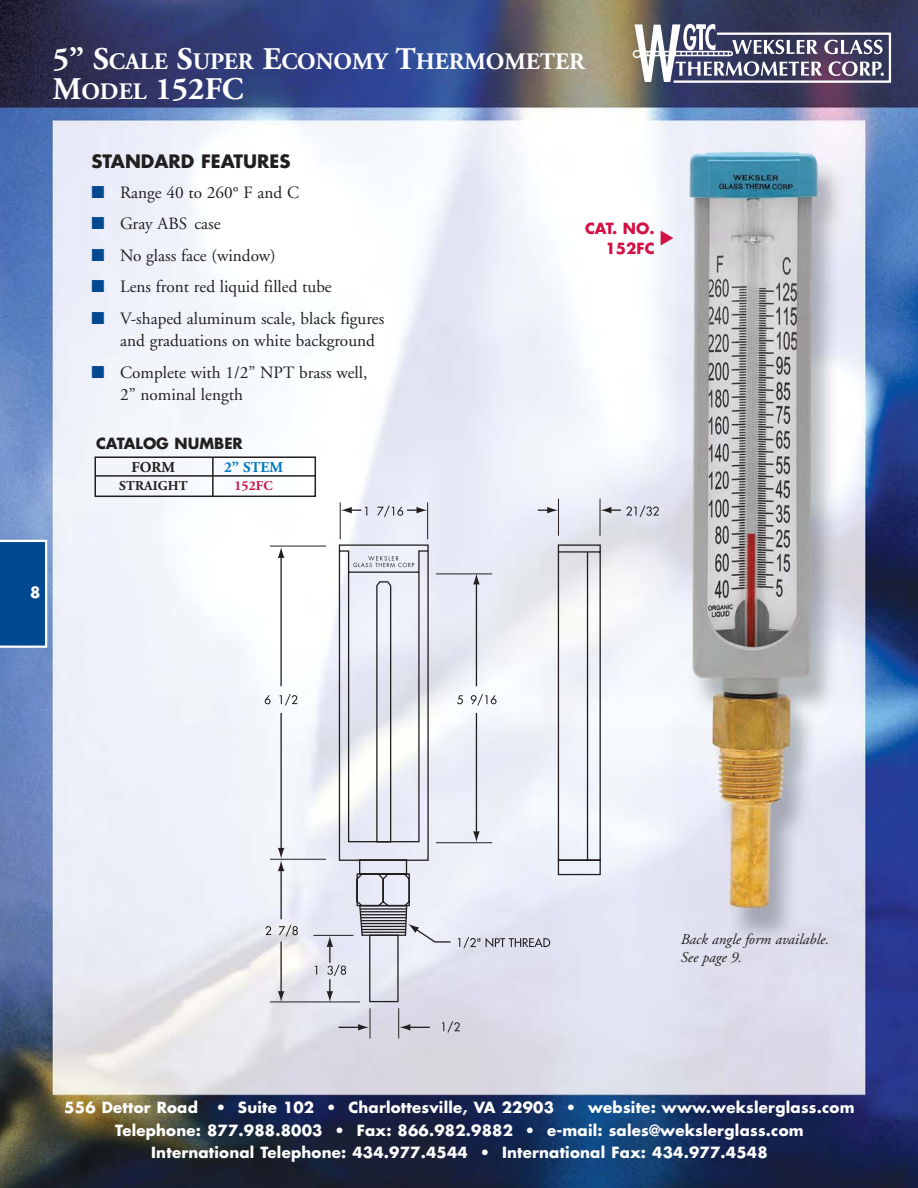
<style>
.page{position:relative;width:918px;height:1188px;background:#fff}
.page>*{position:absolute;margin:0;border:0;box-sizing:border-box;transform-origin:0 0}
.t1{font:700 31.5px "Adobe Garamond";color:#fff}
.t2{font:700 23.7px "Adobe Garamond";color:#fff}
.t3{font:700 18px "Futura";color:#231f20}
.t4{font:17.25px/22.5px "Adobe Garamond";color:#231f20}
.t5{font:700 15px/22.5px "Futura";letter-spacing:.015em;color:#fff;text-align:center}
.t6{font:italic 15px/18px "Adobe Garamond";color:#231f20}
.t7{font:700 15px "Futura";color:#231f20}
.t8{font:700 15px/19.5px "Futura";color:#d31145;text-align:right}
.t9{font:700 15px "Adobe Garamond";color:#0078c1}
.t10{font:700 15px "Adobe Garamond";color:#231f20}
.t11{font:700 13.5px "Adobe Garamond";letter-spacing:.01em;color:#231f20}
.t12{font:700 13.5px "Adobe Garamond";letter-spacing:.01em;color:#d31145}
.s1{font-size:31.5px}
.s2{font-size:23.7px}
.s3{color:#004990}
</style>
<div class="page">
<img style="left:0;top:0;width:918px;height:1188px">
<svg style="left:633px;top:24px;width:258px;height:59px"></svg>
<svg style="left:0;top:540px;width:47px;height:108px;background:#145799"></svg>
<hr style="left:280px;top:713px;width:2px;height:137px;background:#231f20">
<hr style="left:280px;top:941px;width:2px;height:52px;background:#231f20">
<svg style="left:278px;top:991px;width:6px;height:11px"></svg>
<svg style="left:399px;top:1024px;width:31px;height:7px"></svg>
<svg style="left:538px;top:507px;width:20px;height:6px"></svg>
<svg style="left:339px;top:1024px;width:30px;height:7px"></svg>
<hr style="left:280px;top:556px;width:2px;height:130px;background:#231f20">
<svg style="left:278px;top:547px;width:6px;height:11px"></svg>
<hr style="left:280px;top:871px;width:2px;height:48px;background:#231f20">
<svg style="left:278px;top:848px;width:6px;height:23px"></svg>
<svg style="left:442px;top:1021px;width:18px;height:12px"></svg>
<svg style="left:265px;top:926px;width:6px;height:9px"></svg>
<svg style="left:279px;top:925px;width:19px;height:12px"></svg>
<svg style="left:315px;top:966px;width:2px;height:9px"></svg>
<svg style="left:327px;top:936px;width:11px;height:66px"></svg>
<svg style="left:265px;top:695px;width:6px;height:9px"></svg>
<svg style="left:279px;top:694px;width:18px;height:12px"></svg>
<svg style="left:341px;top:507px;width:26px;height:9px"></svg>
<svg style="left:377px;top:505px;width:50px;height:12px"></svg>
<svg style="left:601px;top:505px;width:58px;height:12px"></svg>
<svg style="left:338px;top:544px;width:263px;height:459px"></svg>
<hr style="left:270px;top:546px;width:56px;height:1px;background:#231f20">
<hr style="left:270px;top:859px;width:56px;height:1px;background:#231f20">
<hr style="left:313px;top:935px;width:40px;height:1px;background:#231f20">
<hr style="left:270px;top:1002px;width:90px;height:1px;background:#231f20">
<hr style="left:370px;top:1008px;width:1px;height:30px;background:#231f20">
<hr style="left:398px;top:1008px;width:1px;height:30px;background:#231f20">
<hr style="left:436px;top:842px;width:56px;height:1px;background:#231f20">
<hr style="left:436px;top:574px;width:56px;height:1px;background:#231f20">
<hr style="left:427px;top:502px;width:1px;height:37px;background:#231f20">
<hr style="left:558px;top:499px;width:1px;height:37px;background:#231f20">
<hr style="left:340px;top:502px;width:1px;height:37px;background:#231f20">
<hr style="left:600px;top:499px;width:1px;height:37px;background:#231f20">
<svg style="left:353px;top:556px;width:61px;height:11px"></svg>
<svg style="left:358px;top:904px;width:94px;height:39px;background:#cfd1da"></svg>
<hr style="left:360px;top:908px;width:46px;height:2px;background:#231f20">
<hr style="left:360px;top:911px;width:46px;height:1px;background:#231f20">
<hr style="left:360px;top:914px;width:46px;height:1px;background:#231f20">
<hr style="left:361px;top:917px;width:45px;height:1px;background:#231f20">
<hr style="left:361px;top:920px;width:45px;height:1px;background:#231f20">
<hr style="left:362px;top:932px;width:44px;height:1px;background:#231f20">
<hr style="left:361px;top:923px;width:45px;height:1px;background:#231f20">
<hr style="left:361px;top:926px;width:45px;height:1px;background:#231f20">
<hr style="left:362px;top:929px;width:44px;height:1px;background:#231f20">
<div style="left:94px;top:456px;width:222px;height:41px;border:2px solid #231f20"></div>
<hr style="left:212px;top:458px;width:2px;height:38px;background:#231f20">
<hr style="left:95px;top:475px;width:221px;height:2px;background:#231f20">
<svg style="left:661px;top:231px;width:13px;height:15px"></svg>
<h2 class="t2" style="left:53px;top:52px;width:534px"><span class="s1">5” S</span>CALE <span class="s1">S</span>UPER <span class="s1">E</span>CONOMY <span class="s1">T</span>HERMOMETER</h2>
<h1 class="t1" style="left:53px;top:76px;width:192px">M<span class="s2">ODEL</span> 152FC</h1>
<p class="t3" style="left:91px;top:153px;width:201px">STANDARD FEATURES</p>
<p class="t4" style="left:91px;top:183px;width:209px"><span class="s3">■</span> Range 40 to 260° F and C</p>
<p class="t4" style="left:91px;top:214px;width:131px"><span class="s3">■</span> Gray ABS case</p>
<p class="t4" style="left:91px;top:246px;width:186px"><span class="s3">■</span> No glass face (window)</p>
<p class="t4" style="left:91px;top:277px;width:242px"><span class="s3">■</span> Lens front red liquid filled tube</p>
<p class="t4" style="left:120px;top:308px;width:266px;text-indent:-29px"><span class="s3">■</span> V-shaped aluminum scale, black figures and graduations on white background</p>
<p class="t4" style="left:120px;top:362px;width:249px;text-indent:-29px"><span class="s3">■</span> Complete with 1/2” NPT brass well,<br>2” nominal length</p>
<p class="t7" style="left:96px;top:437px;width:148px">CATALOG NUMBER</p>
<p class="t10" style="left:132px;top:461px;width:45px">FORM</p>
<p class="t9" style="left:224px;top:461px;width:60px">2” STEM</p>
<p class="t11" style="left:119px;top:480px;width:70px">STRAIGHT</p>
<p class="t12" style="left:234px;top:480px;width:40px">152FC</p>
<p class="t8" style="left:585px;top:220px;width:71px">CAT. NO.<br>152FC</p>
<p class="t5" style="left:30px;top:583px;width:12px">8</p>
<p class="t6" style="left:681px;top:932px;width:150px">Back angle form available.<br>See page 9.</p>
<p class="t5" style="left:64px;top:1098px;width:792px">556 Dettor Road • Suite 102 • Charlottesville, VA 22903 • website: www.wekslerglass.com<br>Telephone: 877.988.8003 • Fax: 866.982.9882 • e-mail: sales@wekslerglass.com<br>International Telephone: 434.977.4544 • International Fax: 434.977.4548</p>
</div>
